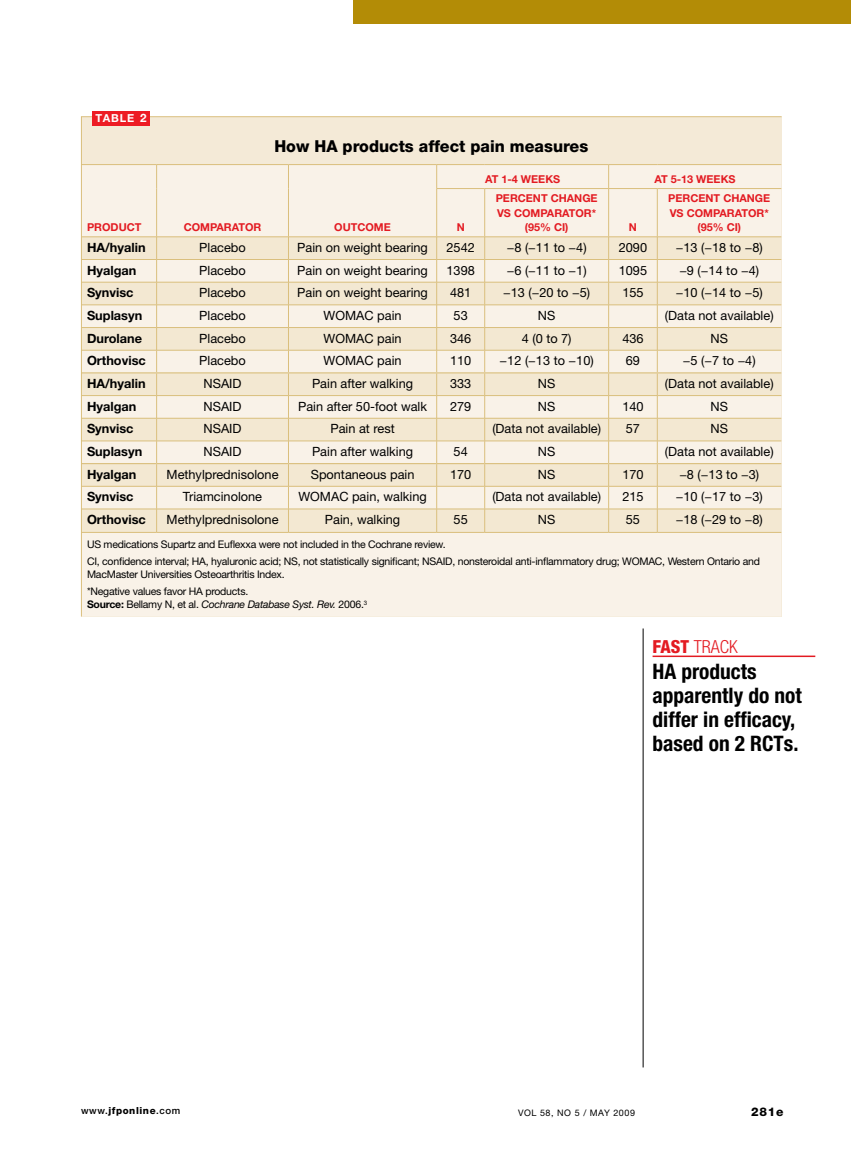
<style>
.page{position:relative;width:851px;height:1161px;background:#fff}
.page>*{position:absolute;margin:0;border:0;box-sizing:border-box;transform-origin:0 0}
.t1{font:700 condensed 21.3px/24px "Helvetica Neue LT Std";color:#000}
.t2{font:300 condensed 18px "Helvetica Neue LT Std";color:#e31b22}
.t3{font:800 16.5px "Helvetica Neue LT Std";color:#000}
.t4{font:12.75px "Helvetica Neue LT Std";color:#000}
.t5{font:700 12.75px "Helvetica Neue LT Std";color:#000}
.t6{font:800 12px "Helvetica Neue LT Std";color:#000}
.t7{font:700 10.95px "Helvetica Neue LT Std";letter-spacing:.07em;color:#fff}
.t8{font:700 10.8px/14.2px "Helvetica Neue LT Std";color:#e31b22}
.t9{font:10.5px/16.8px "Helvetica Neue LT Std";letter-spacing:-.025em;color:#000}
.t10{font:italic 10.5px "Helvetica Neue LT Std";letter-spacing:-.025em;color:#000}
.t11{font:800 9.75px "Helvetica Neue LT Std";letter-spacing:.06em;color:#000}
.t12{font:9px "Helvetica Neue LT Std";letter-spacing:.06em;color:#000}
.s1{font-size:11.7px}
.s2{font-weight:700;font-style:normal}
.s3{font-style:normal}
.s4{font-weight:800}
.s5{font-weight:500}
</style>
<div class="page">
<div style="left:353px;top:0;width:497px;height:24px;background:#b38c06"></div>
<hr style="left:652px;top:656px;width:163px;height:1px;background:#e31b22">
<svg style="left:81px;top:116px;width:701px;height:501px"></svg>
<div style="left:92px;top:111px;width:58px;height:14px;background:#ed1c24"></div>
<hr style="left:642px;top:629px;width:1px;height:438px;background:#000">
<p class="t7" style="left:95px;top:111px;width:53px">TABLE <span class="s1">2</span></p>
<p class="t3" style="left:274px;top:137px;width:315px">How HA products affect pain measures</p>
<p class="t8" style="left:485px;top:171px;width:45px">AT 1-4 WEE</p>
<p class="t8" style="left:545px;top:171px;width:16px">KS</p>
<p class="t8" style="left:654px;top:171px;width:51px">AT 5-13 WEE</p>
<p class="t8" style="left:720px;top:171px;width:16px">KS</p>
<p class="t8" style="left:497px;top:191px;width:101px;text-indent:21px">CENT CHANGE<br>VS CO MPARATOR</p>
<p class="t8" style="left:495px;top:191px;width:8px">PER</p>
<p class="t8" style="left:591px;top:205px;width:6px">*</p>
<p class="t8" style="left:669px;top:191px;width:101px;text-indent:21px">CENT CHANGE<br>VS CO MPARATOR</p>
<p class="t8" style="left:668px;top:191px;width:8px">PER</p>
<p class="t8" style="left:764px;top:205px;width:6px">*</p>
<p class="t8" style="left:87px;top:220px;width:9px">PRO</p>
<p class="t8" style="left:111px;top:220px;width:30px">DUCT</p>
<p class="t8" style="left:184px;top:220px;width:64px">CO MPARATOR</p>
<p class="t8" style="left:334px;top:220px;width:57px">OUTCOME</p>
<p class="t8" style="left:456px;top:220px;width:8px">N</p>
<p class="t8" style="left:525px;top:220px;width:45px">(95% CI)</p>
<p class="t8" style="left:629px;top:220px;width:8px">N</p>
<p class="t8" style="left:697px;top:220px;width:45px">(95% CI)</p>
<p class="t5" style="left:87px;top:239px;width:60px">HA/HYALIN</p>
<p class="t4" style="left:199px;top:240px;width:48px">Placebo</p>
<p class="t4" style="left:297px;top:240px;width:132px">Pain on weight bearing</p>
<p class="t4" style="left:446px;top:240px;width:30px">2542</p>
<p class="t4" style="left:506px;top:240px;width:81px">−8 (−11 to −4)</p>
<p class="t4" style="left:618px;top:240px;width:30px">2090</p>
<p class="t4" style="left:675px;top:240px;width:88px">−13 (−18 to −8)</p>
<p class="t5" style="left:87px;top:262px;width:51px">HYALGAN</p>
<p class="t4" style="left:199px;top:262px;width:48px">Placebo</p>
<p class="t4" style="left:297px;top:262px;width:132px">Pain on weight bearing</p>
<p class="t4" style="left:446px;top:262px;width:30px">1398</p>
<p class="t4" style="left:506px;top:262px;width:81px">−6 (−11 to −1)</p>
<p class="t4" style="left:618px;top:262px;width:30px">1095</p>
<p class="t4" style="left:679px;top:262px;width:81px">−9 (−14 to −4)</p>
<p class="t5" style="left:87px;top:285px;width:48px">SYNVISC</p>
<p class="t4" style="left:199px;top:285px;width:48px">Placebo</p>
<p class="t4" style="left:297px;top:285px;width:132px">Pain on weight bearing</p>
<p class="t4" style="left:450px;top:285px;width:23px">481</p>
<p class="t4" style="left:503px;top:285px;width:88px">−13 (−20 to −5)</p>
<p class="t4" style="left:622px;top:285px;width:23px">155</p>
<p class="t4" style="left:675px;top:285px;width:88px">−10 (−14 to −5)</p>
<p class="t5" style="left:87px;top:308px;width:57px">SUPLASYN</p>
<p class="t4" style="left:199px;top:308px;width:48px">Placebo</p>
<p class="t4" style="left:323px;top:308px;width:79px">WOMAC pain</p>
<p class="t4" style="left:453px;top:308px;width:16px">53</p>
<p class="t4" style="left:538px;top:308px;width:10px">NS</p>
<p class="t4" style="left:665px;top:308px;width:110px">(Data not available)</p>
<p class="t5" style="left:87px;top:330px;width:57px">DUROLANE</p>
<p class="t4" style="left:199px;top:331px;width:48px">Placebo</p>
<p class="t4" style="left:323px;top:331px;width:79px">WOMAC pain</p>
<p class="t4" style="left:450px;top:331px;width:23px">346</p>
<p class="t4" style="left:521px;top:331px;width:51px">4 (0 to 7)</p>
<p class="t4" style="left:622px;top:331px;width:23px">436</p>
<p class="t4" style="left:710px;top:331px;width:10px">NS</p>
<p class="t5" style="left:87px;top:353px;width:60px">ORTHOVISC</p>
<p class="t4" style="left:199px;top:353px;width:48px">Placebo</p>
<p class="t4" style="left:323px;top:353px;width:79px">WOMAC pain</p>
<p class="t4" style="left:450px;top:353px;width:23px">110</p>
<p class="t4" style="left:499px;top:353px;width:96px">−12 (−13 to −10)</p>
<p class="t4" style="left:626px;top:353px;width:16px">69</p>
<p class="t4" style="left:682px;top:353px;width:74px">−5 (−7 to −4)</p>
<p class="t5" style="left:87px;top:376px;width:60px">HA/HYALIN</p>
<p class="t4" style="left:203px;top:376px;width:40px">NSAID</p>
<p class="t4" style="left:312px;top:376px;width:103px">Pain after walking</p>
<p class="t4" style="left:450px;top:376px;width:23px">333</p>
<p class="t4" style="left:538px;top:376px;width:10px">NS</p>
<p class="t4" style="left:665px;top:376px;width:110px">(Data not available)</p>
<p class="t5" style="left:87px;top:398px;width:51px">HYALGAN</p>
<p class="t4" style="left:203px;top:399px;width:40px">NSAID</p>
<p class="t4" style="left:298px;top:399px;width:130px">Pain after 50-foot walk</p>
<p class="t4" style="left:450px;top:399px;width:23px">279</p>
<p class="t4" style="left:538px;top:399px;width:10px">NS</p>
<p class="t4" style="left:622px;top:399px;width:23px">140</p>
<p class="t4" style="left:710px;top:399px;width:10px">NS</p>
<p class="t5" style="left:87px;top:421px;width:48px">SYNVISC</p>
<p class="t4" style="left:203px;top:421px;width:40px">NSAID</p>
<p class="t4" style="left:330px;top:421px;width:66px">Pain at rest</p>
<p class="t4" style="left:492px;top:421px;width:110px">(Data not available)</p>
<p class="t4" style="left:626px;top:421px;width:16px">57</p>
<p class="t4" style="left:710px;top:421px;width:10px">NS</p>
<p class="t5" style="left:87px;top:444px;width:57px">SUPLASYN</p>
<p class="t4" style="left:203px;top:444px;width:40px">NSAID</p>
<p class="t4" style="left:312px;top:444px;width:103px">Pain after walking</p>
<p class="t4" style="left:453px;top:444px;width:16px">54</p>
<p class="t4" style="left:538px;top:444px;width:10px">NS</p>
<p class="t4" style="left:665px;top:444px;width:110px">(Data not available)</p>
<p class="t5" style="left:87px;top:466px;width:51px">HYALGAN</p>
<p class="t4" style="left:166px;top:467px;width:113px">Methylprednisolone</p>
<p class="t4" style="left:311px;top:467px;width:105px">Spontaneous pain</p>
<p class="t4" style="left:450px;top:467px;width:23px">170</p>
<p class="t4" style="left:538px;top:467px;width:10px">NS</p>
<p class="t4" style="left:622px;top:467px;width:23px">170</p>
<p class="t4" style="left:679px;top:467px;width:81px">−8 (−13 to −3)</p>
<p class="t5" style="left:87px;top:489px;width:48px">SYNVISC</p>
<p class="t4" style="left:183px;top:489px;width:81px">Triamcinolone</p>
<p class="t4" style="left:298px;top:489px;width:130px">WOMAC pain, walking</p>
<p class="t4" style="left:492px;top:489px;width:110px">(Data not available)</p>
<p class="t4" style="left:622px;top:489px;width:23px">215</p>
<p class="t4" style="left:675px;top:489px;width:88px">−10 (−17 to −3)</p>
<p class="t5" style="left:87px;top:512px;width:60px">ORTHOVISC</p>
<p class="t4" style="left:166px;top:512px;width:113px">Methylprednisolone</p>
<p class="t4" style="left:325px;top:512px;width:77px">Pain, walking</p>
<p class="t4" style="left:453px;top:512px;width:16px">55</p>
<p class="t4" style="left:538px;top:512px;width:10px">NS</p>
<p class="t4" style="left:626px;top:512px;width:16px">55</p>
<p class="t4" style="left:675px;top:512px;width:88px">−18 (−29 to −8)</p>
<p class="t9" style="left:87px;top:536px;width:674px">US medications Supartz and Euflexxa were not included in the Cochrane review.<br>CI, confidence interval; HA, hyaluronic acid; NS , not statistically significant; NSAID, nonsteroidal anti-inflammatory drug; WOMAC, Western Ontario and</p>
<p class="t9" style="left:87px;top:566px;width:199px">MacMaster Universities Osteoarthritis Index. *Negative values favor HA products.</p>
<p class="t10" style="left:87px;top:598px;width:281px"><span class="s2">SOURCE:</span> <span class="s3">Bellamy N, et al.</span> Cochrane Database Syst. Rev. <span class="s3">2006.</span><sup>3</sup></p>
<h2 class="t2" style="left:652px;top:636px;width:87px"><span class="s4">fast</span> TRACK</h2>
<p class="t11" style="left:81px;top:1105px;width:101px"><span class="s5">www.</span>jfponline<span class="s5">.com</span></p>
<h1 class="t1" style="left:652px;top:659px;width:151px">HA products apparently do not differ in efficacy, based on 2 RCTs.</h1>
<p class="t12" style="left:518px;top:1107px;width:118px">vo l 58, No 5 / May 2009</p>
<p class="t6" style="left:751px;top:1104px;width:34px">281e</p>
</div>
